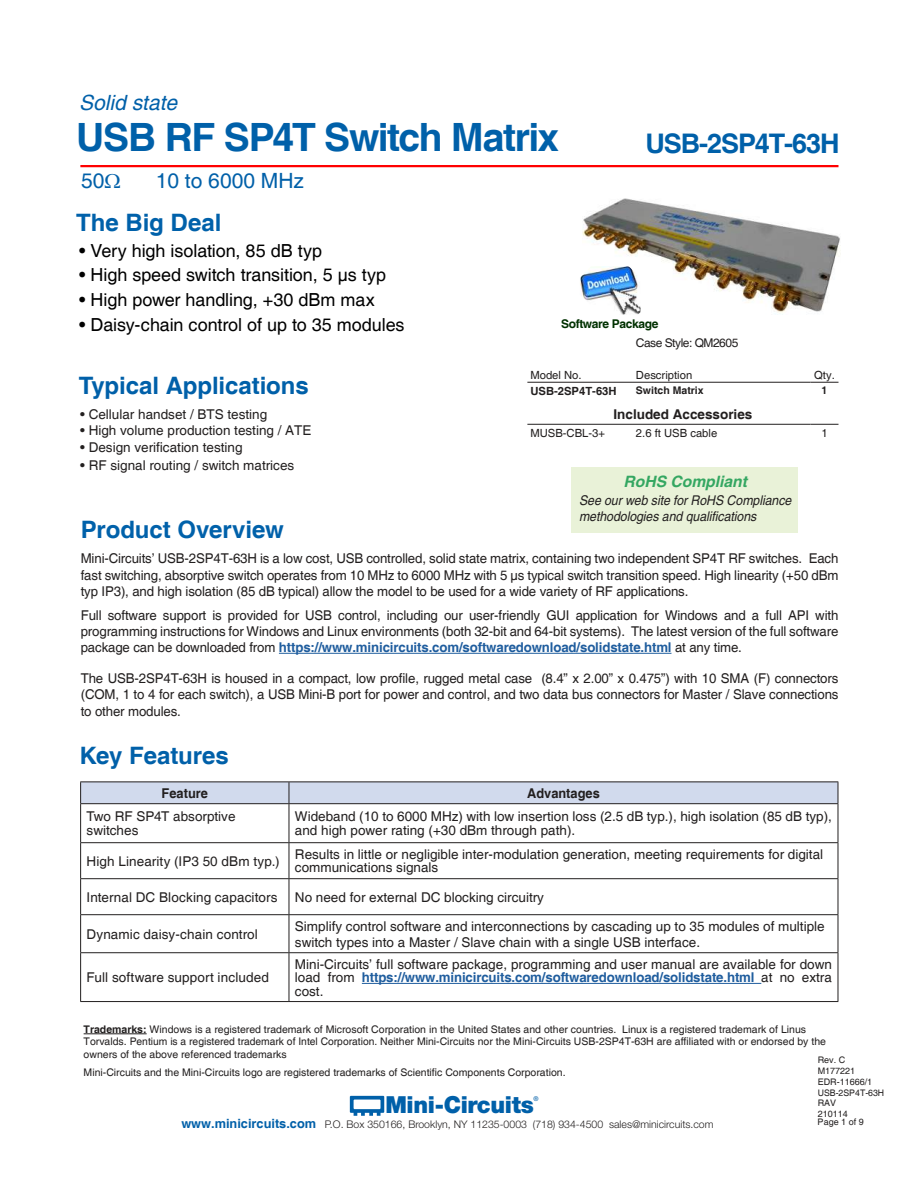
<style>
.page{position:relative;width:918px;height:1188px;background:#fff}
.page>*{position:absolute;margin:0;border:0;box-sizing:border-box;transform-origin:0 0}
.t1{font:700 39px "Helvetica";letter-spacing:-.035em;color:#0060a9}
.t2{font:700 27px "Helvetica";letter-spacing:-.04em;color:#0060a9}
.t3{font:700 24px "Helvetica";letter-spacing:-.005em;color:#0060a9}
.t4{font:700 24px "Helvetica";letter-spacing:-.005em;color:#0061aa}
.t5{font:900 23.55px "Helvetica Neue";letter-spacing:-.015em;color:#0060a9}
.t6{font:21px "Helvetica";color:#0060a9}
.t7{font:italic 21px "Helvetica";color:#0060a9}
.t8{font:18px "Helvetica";letter-spacing:-.005em;color:#000}
.t9{font:italic 700 15.6px "Helvetica";color:rgb(7 148 68/.8)}
.t10{font:13.5px/16.2px "Helvetica";color:#221f1f}
.t11{font:italic 13.5px/16px "Helvetica";color:#221f1f;scale:.92 1}
.t12{font:700 13.5px "Helvetica";color:#221f1f}
.t13{font:700 13.5px "Helvetica";color:#221f1f;scale:.95 1}
.t14{font:12px "Helvetica";letter-spacing:-.04em;color:#221f1f}
.t15{font:700 12px "Helvetica";letter-spacing:-.03em;color:#003100}
.t16{font:11.25px "Helvetica";color:#221f1f}
.t17{font:700 11.25px "Helvetica";color:#221f1f}
.t18{font:10.5px/12.6px "Helvetica";color:#221f1f}
.t19{font:300 10.5px "Helvetica Neue";color:#221f1f}
.t20{font:700 10.5px "Helvetica";color:#221f1f}
.t21{font:9px/10.8px "Helvetica";color:#221f1f}
.t22{font:500 6.6px "Helvetica Neue";color:#0060a9}
.s1{font-weight:700;color:#1f5d9e}
.s2{font-weight:700}
.s3{font-family:"Helvetica";font-weight:700;font-size:12.75px;color:#0060a9}
</style>
<div class="page">
<svg style="left:350px;top:1096px;width:34px;height:20px"></svg>
<img style="left:582px;top:198px;width:259px;height:115px">
<hr style="left:80px;top:165px;width:759px;height:2px;background:#f00">
<img style="left:580px;top:266px;width:60px;height:49px">
<hr style="left:80px;top:781px;width:209px;height:1px;background:#221f1f">
<hr style="left:289px;top:781px;width:549px;height:1px;background:#221f1f">
<div style="left:80px;top:782px;width:759px;height:22px;background:#d1daed"></div>
<hr style="left:80px;top:803px;width:209px;height:1px;background:#221f1f">
<hr style="left:80px;top:804px;width:1px;height:38px;background:#221f1f">
<hr style="left:289px;top:803px;width:549px;height:1px;background:#221f1f">
<hr style="left:289px;top:804px;width:1px;height:38px;background:#221f1f">
<hr style="left:838px;top:804px;width:1px;height:38px;background:#221f1f">
<hr style="left:80px;top:842px;width:209px;height:1px;background:#221f1f">
<hr style="left:80px;top:843px;width:1px;height:35px;background:#221f1f">
<hr style="left:289px;top:842px;width:549px;height:1px;background:#221f1f">
<hr style="left:289px;top:843px;width:1px;height:35px;background:#221f1f">
<hr style="left:838px;top:843px;width:1px;height:35px;background:#221f1f">
<hr style="left:80px;top:878px;width:209px;height:1px;background:#221f1f">
<hr style="left:80px;top:879px;width:1px;height:35px;background:#221f1f">
<hr style="left:289px;top:878px;width:549px;height:1px;background:#221f1f">
<hr style="left:289px;top:879px;width:1px;height:35px;background:#221f1f">
<hr style="left:838px;top:879px;width:1px;height:35px;background:#221f1f">
<hr style="left:80px;top:914px;width:209px;height:1px;background:#221f1f">
<hr style="left:80px;top:915px;width:1px;height:37px;background:#221f1f">
<hr style="left:289px;top:914px;width:549px;height:1px;background:#221f1f">
<hr style="left:289px;top:915px;width:1px;height:37px;background:#221f1f">
<hr style="left:838px;top:915px;width:1px;height:37px;background:#221f1f">
<hr style="left:80px;top:952px;width:209px;height:1px;background:#221f1f">
<hr style="left:80px;top:953px;width:1px;height:48px;background:#221f1f">
<hr style="left:289px;top:952px;width:549px;height:1px;background:#221f1f">
<hr style="left:289px;top:953px;width:1px;height:48px;background:#221f1f">
<hr style="left:838px;top:953px;width:1px;height:48px;background:#221f1f">
<hr style="left:80px;top:1001px;width:209px;height:1px;background:#221f1f">
<hr style="left:289px;top:1001px;width:549px;height:1px;background:#221f1f">
<hr style="left:362px;top:983px;width:399px;height:1px;background:#1f5d9e">
<hr style="left:279px;top:653px;width:392px;height:1px;background:#1f5d9e">
<hr style="left:84px;top:1034px;width:63px;height:1px;background:#221f1f">
<div style="left:572px;top:467px;width:226px;height:65px;background:#e9f2d8"></div>
<hr style="left:527px;top:382px;width:106px;height:1px;background:#221f1f">
<hr style="left:633px;top:382px;width:178px;height:1px;background:#221f1f">
<svg style="left:811px;top:382px;width:28px;height:1px"></svg>
<hr style="left:527px;top:424px;width:106px;height:1px;background:#221f1f">
<hr style="left:633px;top:424px;width:178px;height:1px;background:#221f1f">
<svg style="left:811px;top:424px;width:28px;height:1px"></svg>
<h3 class="t7" style="left:79px;top:91px;width:100px">Solid state</h3>
<h1 class="t1" style="left:76px;top:123px;width:484px">USB RF SP4T Switch Matrix</h1>
<h2 class="t2" style="left:646px;top:133px;width:196px">USB-2SP4T-63H</h2>
<h3 class="t6" style="left:81px;top:173px;width:25px">50</h3>
<h3 class="t6" style="left:156px;top:173px;width:150px">10 to 6000 MHz</h3>
<h3 class="t4" style="left:76px;top:214px;width:147px">The Big Deal</h3>
<h3 class="t8" style="left:79px;top:243px;width:244px">• Very high isolation, 85 dB typ</h3>
<h3 class="t8" style="left:79px;top:268px;width:308px">• High speed switch transition, 5 µs typ</h3>
<h3 class="t8" style="left:79px;top:293px;width:297px">• High power handling, +30 dBm max</h3>
<h3 class="t8" style="left:79px;top:317px;width:327px">• Daisy-chain control of up to 35 modules</h3>
<h3 class="t3" style="left:79px;top:376px;width:231px">Typical Applications</h3>
<p class="t10" style="left:80px;top:408px;width:189px">• Cellular handset / BTS testing</p>
<p class="t10" style="left:80px;top:424px;width:233px">• High volume production testing / ATE</p>
<p class="t10" style="left:80px;top:439px;width:164px">• Design veri昀椀cation testing</p>
<p class="t10" style="left:80px;top:458px;width:216px">• RF signal routing / switch matrices</p>
<p class="t15" style="left:561px;top:319px;width:99px">Software Package</p>
<p class="t14" style="left:636px;top:338px;width:104px">Case Style: QM2605</p>
<p class="t16" style="left:530px;top:371px;width:53px">Model No.</p>
<p class="t16" style="left:636px;top:371px;width:58px">Description</p>
<p class="t16" style="left:814px;top:371px;width:22px">Qty.</p>
<p class="t17" style="left:530px;top:386px;width:88px">USB-2SP4T-63H</p>
<p class="t20" style="left:636px;top:387px;width:69px">Switch Matrix</p>
<p class="t20" style="left:822px;top:387px;width:7px">1</p>
<p class="t12" style="left:614px;top:409px;width:140px">Included Accessories</p>
<p class="t16" style="left:530px;top:428px;width:76px">MUSB-CBL-3+</p>
<p class="t16" style="left:636px;top:428px;width:83px">2.6 ft USB cable</p>
<p class="t16" style="left:821px;top:428px;width:8px">1</p>
<p class="t9" style="left:623px;top:475px;width:128px">RoHS Compliant</p>
<p class="t11" style="left:579px;top:493px;width:235px">See our web site for RoHS Compliance methodologies and qualifications</p>
<h3 class="t4" style="left:81px;top:520px;width:205px">Product Overview</h3>
<p class="t10" style="left:81px;top:552px;width:759px;text-align:justify">Mini-Circuits’ USB-2SP4T-63H is a low cost, USB controlled, solid state matrix, containing two independent SP4T RF switches. Each fast switching, absorptive switch operates from 10 MHz to 6000 MHz with 5 µs typical switch transition speed. High linearity (+50 dBm typ IP3), and high isolation (85 dB typical) allow the model to be used for a wide variety of RF applications.</p>
<p class="t10" style="left:81px;top:608px;width:759px;text-align:justify">Full software support is provided for USB control, including our user-friendly GUI application for Windows and a full API with programming instructions for Windows and Linux environments (both 32-bit and 64-bit systems). The latest version of the full software package can be downloaded from <span class="s1">https://www.minicircuits.com/softwaredownload/solidstate.html</span> at any time.</p>
<p class="t10" style="left:81px;top:671px;width:759px;text-align:justify">The USB-2SP4T-63H is housed in a compact, low pro昀椀le, rugged metal case (8.4” x 2.00” x 0.475”) with 10 SMA (F) connectors (COM, 1 to 4 for each switch), a USB Mini-B port for power and control, and two data bus connectors for Master / Slave connections to other modules.</p>
<h3 class="t3" style="left:80px;top:746px;width:151px">Key Features</h3>
<p class="t13" style="left:162px;top:788px;width:50px">Feature</p>
<p class="t13" style="left:527px;top:788px;width:78px">Advantages</p>
<p class="t10" style="left:87px;top:811px;width:150px;line-height:13.5px">Two RF SP4T absorptive switches</p>
<p class="t10" style="left:295px;top:811px;width:538px;line-height:13.5px">Wideband (10 to 6000 MHz) with low insertion loss (2.5 dB typ.), high isolation (85 dB typ), and high power rating (+30 dBm through path).</p>
<p class="t10" style="left:87px;top:854px;width:194px">High Linearity (IP3 50 dBm typ.)</p>
<p class="t10" style="left:295px;top:849px;width:530px;line-height:13.5px">Results in little or negligible inter-modulation generation, meeting requirements for digital communications signals</p>
<p class="t10" style="left:87px;top:890px;width:192px">Internal DC Blocking capacitors</p>
<p class="t10" style="left:295px;top:890px;width:251px">No need for external DC blocking circuitry</p>
<p class="t10" style="left:87px;top:927px;width:173px">Dynamic daisy-chain control</p>
<p class="t10" style="left:295px;top:919px;width:531px">Simplify control software and interconnections by cascading up to 35 modules of multiple switch types into a Master / Slave chain with a single USB interface.</p>
<p class="t10" style="left:87px;top:970px;width:184px">Full software support included</p>
<p class="t10" style="left:295px;top:958px;width:539px;line-height:13.5px;text-align:justify">Mini-Circuits’ full software package, programming and user manual are available for down load from <span class="s1">https://www.minicircuits.com/softwaredownload/solidstate.html</span> at no extra cost.</p>
<p class="t18" style="left:84px;top:1024px;width:744px"><span class="s2">Trademarks:</span> Windows is a registered trademark of Microsoft Corporation in the United States and other countries. Linux is a registered trademark of Linus<br>Torvalds. Pentium is a registered trademark of Intel Corporation. Neither Mini-Circuits nor the Mini-Circuits USB-2SP4T-63H are af昀椀liated with or endorsed by the owners of the above referenced trademarks</p>
<p class="t18" style="left:84px;top:1066px;width:483px">Mini-Circuits and the Mini-Circuits logo are registered trademarks of Scienti昀椀c Components Corporation.</p>
<p class="t21" style="left:818px;top:1055px;width:68px">Rev. C<br>M177221<br>EDR-11666/1<br>USB-2SP4T-63H<br>RAV<br>210114</p>
<h3 class="t5" style="left:385px;top:1091px;width:150px">Mini-Circuits</h3>
<p class="t22" style="left:533px;top:1094px;width:7px">®</p>
<p class="t19" style="left:181px;top:1120px;width:534px"><span class="s3">www.minicircuits.com</span> P.O. Box 350166, Brooklyn, NY 11235-0003 (718) 934-4500 sales@minicircuits.com</p>
<p class="t21" style="left:818px;top:1118px;width:48px">Page 1 of 9</p>
</div>
